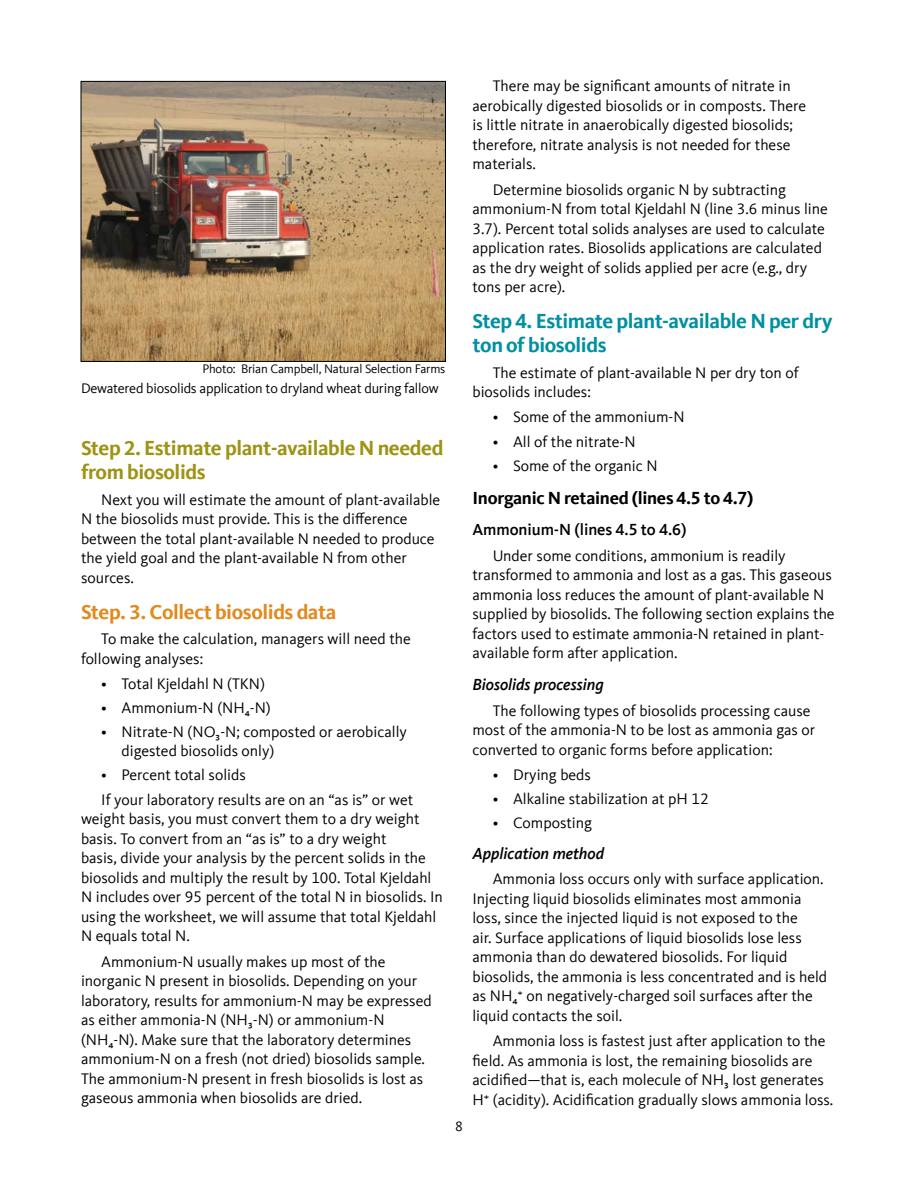
<style>
.page{position:relative;width:918px;height:1188px;background:#fff}
.page>*{position:absolute;margin:0;border:0;box-sizing:border-box;transform-origin:0 0}
.Subhead_1{font:700 21px/24px "Kievit Offc";letter-spacing:-.02em;color:#0090a1}
.Subhead_1-2{font:700 21px/24px "Kievit Offc";letter-spacing:-.02em;color:#9e9314}
.Subhead_1-3{font:700 21px "Kievit Offc";letter-spacing:-.02em;color:#e18a1e}
.Subhead_2{font:700 18px "Kievit Offc";letter-spacing:-.015em;color:#000}
.Subhead_4{font:italic 500 16.5px "Kievit Offc";letter-spacing:-.005em;color:#000}
.Subhead_3{font:500 16.5px "Kievit Offc";letter-spacing:-.005em;color:#000}
.Body_text{font:15.75px/19.5px "Kievit Offc";color:#000}
.t1{font:14.25px "Kievit Offc";letter-spacing:-.015em;color:#000}
.t2{font:12.75px "Kievit Offc";letter-spacing:-.015em;color:#000}
</style>
<div class="page">
<img style="left:83px;top:83px;width:361px;height:277px">
<div style="left:81px;top:81px;width:365px;height:281px;border:1px solid #000"></div>
<p class="t2" style="left:202px;top:362px;width:245px">Photo: Brian Campbell, Natural Selection Farms</p>
<p class="t1" style="left:81px;top:380px;width:359px">Dewatered biosolids application to dryland wheat during fallow</p>
<h2 class="Subhead_1-2" style="left:81px;top:436px;width:364px">Step 2. Estimate plant-available N needed from biosolids</h2>
<p class="Body_text" style="left:81px;top:490px;width:361px;text-indent:20px">Next you will estimate the amount of plant-available N the biosolids must provide. This is the difference between the total plant-available N needed to produce the yield goal and the plant-available N from other sources.</p>
<h2 class="Subhead_1-3" style="left:81px;top:600px;width:257px">Step. 3. Collect biosolids data</h2>
<p class="Body_text" style="left:81px;top:630px;width:331px;text-indent:20px">To make the calculation, managers will need the following analyses:</p>
<p class="Body_text" style="left:101px;top:674px;width:165px">• Total Kjeldahl N (TKN)</p>
<p class="Body_text" style="left:101px;top:698px;width:171px">• Ammonium-N (NH₄-N)</p>
<p class="Body_text" style="left:122px;top:723px;width:287px;line-height:18.9px;text-indent:-20px">• Nitrate-N (NO₃-N; composted or aerobically digested biosolids only)</p>
<p class="Body_text" style="left:101px;top:765px;width:146px">• Percent total solids</p>
<p class="Body_text" style="left:81px;top:790px;width:363px;text-indent:20px">If your laboratory results are on an “as is” or wet weight basis, you must convert them to a dry weight basis. To convert from an “as is” to a dry weight<br>basis, divide your analysis by the percent solids in the biosolids and multiply the result by 100. Total Kjeldahl N includes over 95 percent of the total N in biosolids. In using the worksheet, we will assume that total Kjeldahl N equals total N.</p>
<p class="Body_text" style="left:81px;top:952px;width:352px;text-indent:20px">Ammonium-N usually makes up most of the inorganic N present in biosolids. Depending on your laboratory, results for ammonium-N may be expressed as either ammonia-N (NH₃-N) or ammonium-N (NH₄-N). Make sure that the laboratory determines ammonium-N on a fresh (not dried) biosolids sample.<br>The ammonium-N present in fresh biosolids is lost as gaseous ammonia when biosolids are dried.</p>
<p class="t1" style="left:455px;top:1119px;width:9px">8</p>
<p class="Body_text" style="left:472px;top:77px;width:335px;text-indent:20px">There may be significant amounts of nitrate in aerobically digested biosolids or in composts. There is little nitrate in anaerobically digested biosolids; therefore, nitrate analysis is not needed for these materials.</p>
<p class="Body_text" style="left:472px;top:180px;width:357px;text-indent:20px">Determine biosolids organic N by subtracting ammonium-N from total Kjeldahl N (line 3.6 minus line 3.7). Percent total solids analyses are used to calculate application rates. Biosolids applications are calculated as the dry weight of solids applied per acre (e.g., dry tons per acre).</p>
<h2 class="Subhead_1" style="left:472px;top:310px;width:362px">Step 4. Estimate plant-available N per dry ton of biosolids</h2>
<p class="Body_text" style="left:472px;top:363px;width:328px;text-indent:20px">The estimate of plant-available N per dry ton of biosolids includes:</p>
<p class="Body_text" style="left:493px;top:408px;width:193px">• Some of the ammonium-N</p>
<p class="Body_text" style="left:493px;top:432px;width:144px">• All of the nitrate-N</p>
<p class="Body_text" style="left:493px;top:456px;width:166px">• Some of the organic N</p>
<h3 class="Subhead_2" style="left:472px;top:487px;width:282px">Inorganic N retained (lines 4.5 to 4.7)</h3>
<p class="Subhead_3" style="left:472px;top:520px;width:216px">Ammonium-N (lines 4.5 to 4.6)</p>
<p class="Body_text" style="left:472px;top:546px;width:364px;text-indent:20px">Under some conditions, ammonium is readily transformed to ammonia and lost as a gas. This gaseous ammonia loss reduces the amount of plant-available N supplied by biosolids. The following section explains the factors used to estimate ammonia-N retained in plant&shy;available form after application.</p>
<p class="Subhead_4" style="left:472px;top:675px;width:133px">Biosolids processing</p>
<p class="Body_text" style="left:472px;top:701px;width:344px;text-indent:20px">The following types of biosolids processing cause most of the ammonia-N to be lost as ammonia gas or converted to organic forms before application:</p>
<p class="Body_text" style="left:493px;top:765px;width:100px">• Drying beds</p>
<p class="Body_text" style="left:493px;top:789px;width:217px">• Alkaline stabilization at pH 12</p>
<p class="Body_text" style="left:493px;top:813px;width:101px">• Composting</p>
<p class="Subhead_4" style="left:472px;top:844px;width:133px">Application method</p>
<p class="Body_text" style="left:472px;top:870px;width:356px;text-indent:20px">Ammonia loss occurs only with surface application.<br>Injecting liquid biosolids eliminates most ammonia loss, since the injected liquid is not exposed to the<br>air. Surface applications of liquid biosolids lose less ammonia than do dewatered biosolids. For liquid biosolids, the ammonia is less concentrated and is held as NH₄⁺ on negatively-charged soil surfaces after the liquid contacts the soil.</p>
<p class="Body_text" style="left:472px;top:1032px;width:362px;text-indent:20px">Ammonia loss is fastest just after application to the field. As ammonia is lost, the remaining biosolids are acidified—that is, each molecule of NH₃ lost generates H⁺ (acidity). Acidification gradually slows ammonia loss.</p>
</div>
